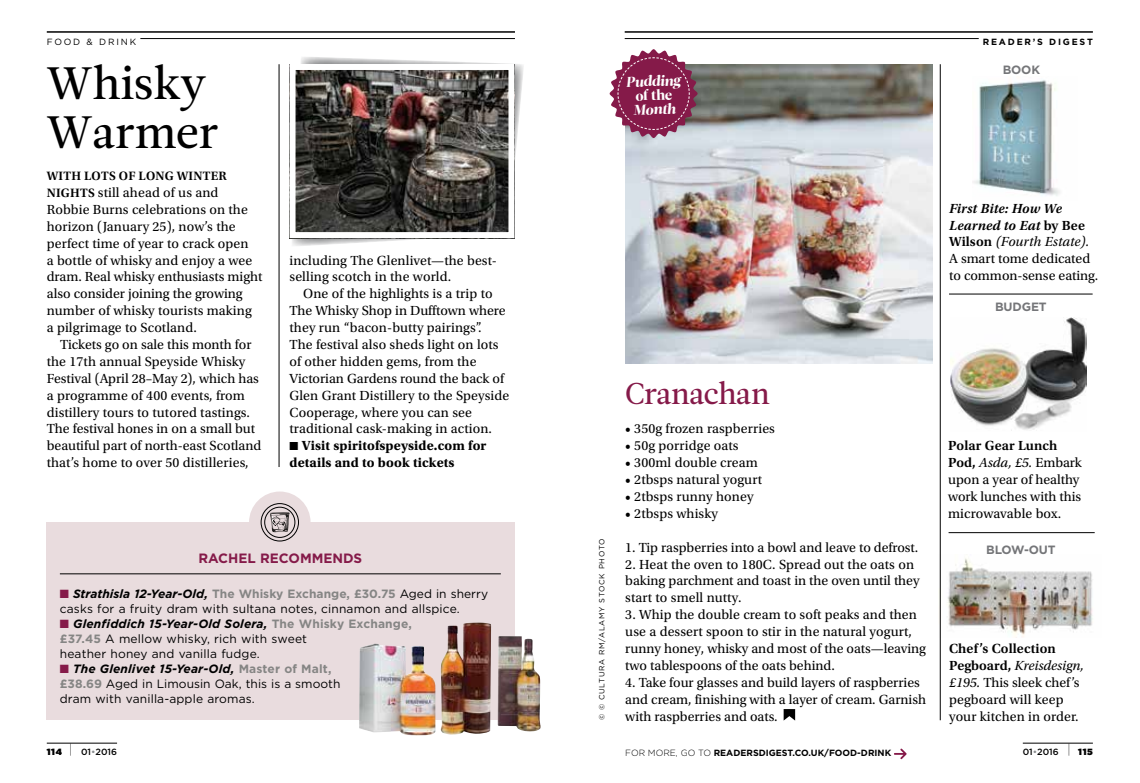
<style>
.page{position:relative;width:1140px;height:783px;background:#fff}
.page>*{position:absolute;margin:0;border:0;box-sizing:border-box;transform-origin:0 0}
.t1{font:45.3px/48.8px "Leitura News Roman 2";color:#000}
.t2{font:30px "Leitura News Roman 2";letter-spacing:-.01em;color:#851a49}
.t3{font:italic 14.25px "Leitura Display";color:#fff}
.t4{font:14.25px "Leitura Display";color:#fff}
.t5{font:13.8px/16.8px "Utopia Std";letter-spacing:.005em;color:#000}
.t6{font:700 13.8px/16.8px "Utopia Std";letter-spacing:.01em;color:#000}
.t7{font:700 13.5px "Gotham";color:#851a49}
.t8{font:13.2px "Gotham";color:#000;scale:.44 1}
.t9{font:600 12.75px "Utopia Std";letter-spacing:.02em;color:#000}
.t10{font:12px/15px "Gotham";letter-spacing:.01em;color:#000}
.t11{font:700 12px "Gotham";letter-spacing:-.01em;color:#757679}
.t12{font:700 9px "Gotham";color:#000}
.t13{font:500 9px "Gotham";letter-spacing:-.005em;color:#000}
.t14{font:700 9px "Gotham";letter-spacing:.2em;color:#000}
.t15{font:9px "Gotham";letter-spacing:.2em;color:#000}
.t16{font:900 9px "Gotham";color:#000}
.t17{font:7.5px "Gotham";letter-spacing:.1em;color:#000}
.s1{font-weight:600;font-size:12.75px}
.s2{color:#851a49}
.s3{font-weight:700;font-style:italic}
.s4{font-weight:700;color:#858584}
.s5{font-weight:600;font-style:italic}
.s6{font-weight:600}
.s7{font-style:italic}
.s8{color:#8b8e91}
.s9{font-weight:900}
.s10{font-weight:300}
</style>
<div class="page">
<hr style="left:624px;top:38px;width:354px;height:1px;background:#000">
<hr style="left:624px;top:31px;width:468px;height:2px;background:#000">
<hr style="left:47px;top:31px;width:468px;height:2px;background:#000">
<hr style="left:47px;top:742px;width:70px;height:1px;background:#000">
<hr style="left:1022px;top:742px;width:70px;height:1px;background:#000">
<svg style="left:291px;top:57px;width:233px;height:189px"></svg>
<img style="left:973px;top:80px;width:87px;height:116px">
<img style="left:939px;top:554px;width:154px;height:83px">
<img style="left:625px;top:64px;width:307px;height:300px">
<hr style="left:140px;top:38px;width:375px;height:1px;background:#000">
<hr style="left:948px;top:532px;width:146px;height:1px;background:#000">
<hr style="left:949px;top:294px;width:143px;height:1px;background:#000">
<hr style="left:940px;top:64px;width:1px;height:656px;background:#000">
<svg style="left:894px;top:748px;width:12px;height:11px"></svg>
<hr style="left:279px;top:64px;width:1px;height:403px;background:#000">
<svg style="left:609px;top:49px;width:88px;height:89px"></svg>
<svg style="left:783px;top:709px;width:12px;height:11px"></svg>
<div style="left:46px;top:522px;width:468px;height:197px;background:#e9dcde"></div>
<hr style="left:60px;top:573px;width:441px;height:1px;background:#000">
<div style="left:249px;top:491px;width:61px;height:62px;background:#e9dcde;border-radius:50%"></div>
<div style="left:261px;top:503px;width:38px;height:38px;border:1px solid #000;border-radius:50%"></div>
<div style="left:264px;top:506px;width:31px;height:31px;border:1px solid #000;border-radius:50%"></div>
<img style="left:440px;top:622px;width:51px;height:112px">
<img style="left:359px;top:643px;width:77px;height:92px">
<img style="left:497px;top:636px;width:44px;height:95px">
<svg style="left:270px;top:512px;width:20px;height:20px"></svg>
<img style="left:296px;top:71px;width:211px;height:160px">
<div style="left:289px;top:64px;width:225px;height:174px;border:6px solid #fff"></div>
<img style="left:950px;top:318px;width:136px;height:113px">
<p class="t15" style="left:47px;top:36px;width:91px">Food &amp; D rink</p>
<h1 class="t1" style="left:47px;top:59px;width:173px">Whisky<br>Warmer</h1>
<p class="t9" style="left:47px;top:169px;width:181px">With lots of long winter</p>
<p class="t5" style="left:47px;top:184px;width:217px"><span class="s1">nights</span> still ahead of us and<br>Robbie Burns celebrations on the horizon (January 25), now’s the perfect time of year to crack open<br>a bottle of whisky and enjoy a wee dram. Real whisky enthusiasts might also consider joining the growing number of whisky tourists making<br>a pilgrimage to Scotland.</p>
<p class="t5" style="left:47px;top:336px;width:216px;text-indent:14px">Tickets go on sale this month for the 17th annual Speyside Whisky Festival (April 28–May 2), which has a programme of 400 events, from distillery tours to tutored tastings.<br>The festival hones in on a small but beautiful part of north-east Scotland that’s home to over 50 distilleries,</p>
<p class="t5" style="left:289px;top:252px;width:209px">including The Glenlivet—the best&shy;selling scotch in the world.</p>
<p class="t5" style="left:289px;top:285px;width:221px;text-indent:14px">One of the highlights is a trip to The Whisky Shop in Dufftown where they run “bacon-butty pairings”.<br>The festival also sheds light on lots of other hidden gems, from the Victorian Gardens round the back of Glen Grant Distillery to the Speyside Cooperage, where you can see traditional cask-making in action.</p>
<p class="t6" style="left:289px;top:437px;width:198px">■ Visit spiritofspeyside.com for details and to book tickets</p>
<p class="t7" style="left:198px;top:550px;width:145px">RACHEL RECOMMENDS</p>
<p class="t10" style="left:60px;top:585px;width:430px"><span class="s2">■</span> <span class="s3">Strathisla 12-Year-Old,</span> <span class="s4">THE WHISKY EXCHANGE, £30.75</span> Aged in sherry casks for a fruity dram with sultana notes, cinnamon and allspice.</p>
<p class="t10" style="left:60px;top:615px;width:353px"><span class="s2">■</span> <span class="s3">Glenfiddich 15-Year-Old Solera,</span> <span class="s4">THE WHISKY EXCHANGE, £37.45</span> A mellow whisky, rich with sweet<br>heather honey and vanilla fudge.</p>
<p class="t10" style="left:60px;top:660px;width:282px"><span class="s2">■</span> <span class="s3">The Glenlivet 15-Year-Old,</span> <span class="s4">M ASTER OF M ALT, £38.69</span> Aged in Limousin Oak, this is a smooth dram with vanilla-apple aromas.</p>
<p class="t3" style="left:625px;top:72px;width:56px;rotate:-2deg">Pudding</p>
<p class="t4" style="left:635px;top:86px;width:38px;rotate:-2deg">of the</p>
<p class="t3" style="left:632px;top:100px;width:44px;rotate:-2deg">Month</p>
<p class="t14" style="left:982px;top:36px;width:112px">READER ’S D IGEST</p>
<p class="t11" style="left:1002px;top:62px;width:39px">BOOK</p>
<p class="t5" style="left:949px;top:200px;width:151px"><span class="s5">First Bite: How We<br>Learned to Eat</span> <span class="s6">by Bee<br>Wilson</span> <span class="s7">(Fourth Estate).<br></span>A smart tome dedicated to common-sense eating.</p>
<p class="t11" style="left:995px;top:300px;width:19px">BUDG</p>
<p class="t11" style="left:1031px;top:300px;width:14px">ET</p>
<p class="t17" style="left:597px;top:720px;width:183px;rotate:-90deg">© © Cultura RM/Alamy Stock Photo</p>
<h2 class="t2" style="left:625px;top:373px;width:146px">Cranachan</h2>
<p class="t5" style="left:625px;top:421px;width:151px">• 350g frozen raspberries</p>
<p class="t5" style="left:625px;top:437px;width:115px">• 50g porridge oats</p>
<p class="t5" style="left:625px;top:454px;width:134px">• 300ml double cream</p>
<p class="t5" style="left:625px;top:471px;width:138px">• 2tbsps natural yogurt</p>
<p class="t5" style="left:625px;top:488px;width:130px">• 2tbsps runny honey</p>
<p class="t5" style="left:625px;top:505px;width:94px">• 2tbsps whisky</p>
<p class="t5" style="left:625px;top:539px;width:294px">1. Tip raspberries into a bowl and leave to defrost.</p>
<p class="t5" style="left:625px;top:555px;width:296px">2. Heat the oven to 180C. Spread out the oats on baking parchment and toast in the oven until they start to smell nutty.</p>
<p class="t5" style="left:625px;top:606px;width:302px">3. Whip the double cream to soft peaks and then use a dessert spoon to stir in the natural yogurt, runny honey, whisky and most of the oats—leaving two tablespoons of the oats behind.</p>
<p class="t5" style="left:625px;top:674px;width:302px">4. Take four glasses and build layers of raspberries and cream, finishing with a layer of cream. Garnish with raspberries and oats.</p>
<p class="t5" style="left:948px;top:437px;width:135px"><span class="s6">Polar Gear Lunch<br>Pod,</span> <span class="s7">Asda, £5.</span> Embark upon a year of healthy work lunches with this microwavable box.</p>
<p class="t11" style="left:986px;top:542px;width:53px">BLOW-OUT</p>
<p class="t5" style="left:949px;top:640px;width:136px"><span class="s6">Chef’s Collection<br>Pegboard,</span> <span class="s7">Kreisdesign, £195.</span> This sleek chef’s pegboard will keep your kitchen in order.</p>
<p class="t16" style="left:47px;top:746px;width:17px">114</p>
<p class="t13" style="left:81px;top:746px;width:37px">01<span class="s8">•</span>2016</p>
<p class="t13" style="left:1022px;top:746px;width:72px">01<span class="s8">•</span>2016 <sup>|</sup> <span class="s9">115</span><sup>|</sup></p>
<p class="t8" style="left:70px;top:740px;width:5px">|</p>
<p class="t12" style="left:625px;top:747px;width:266px"><span class="s10">FOR MORE, GO TO</span> READERSDIGEST.CO.UK/FOOD-DRINK</p>
</div>
